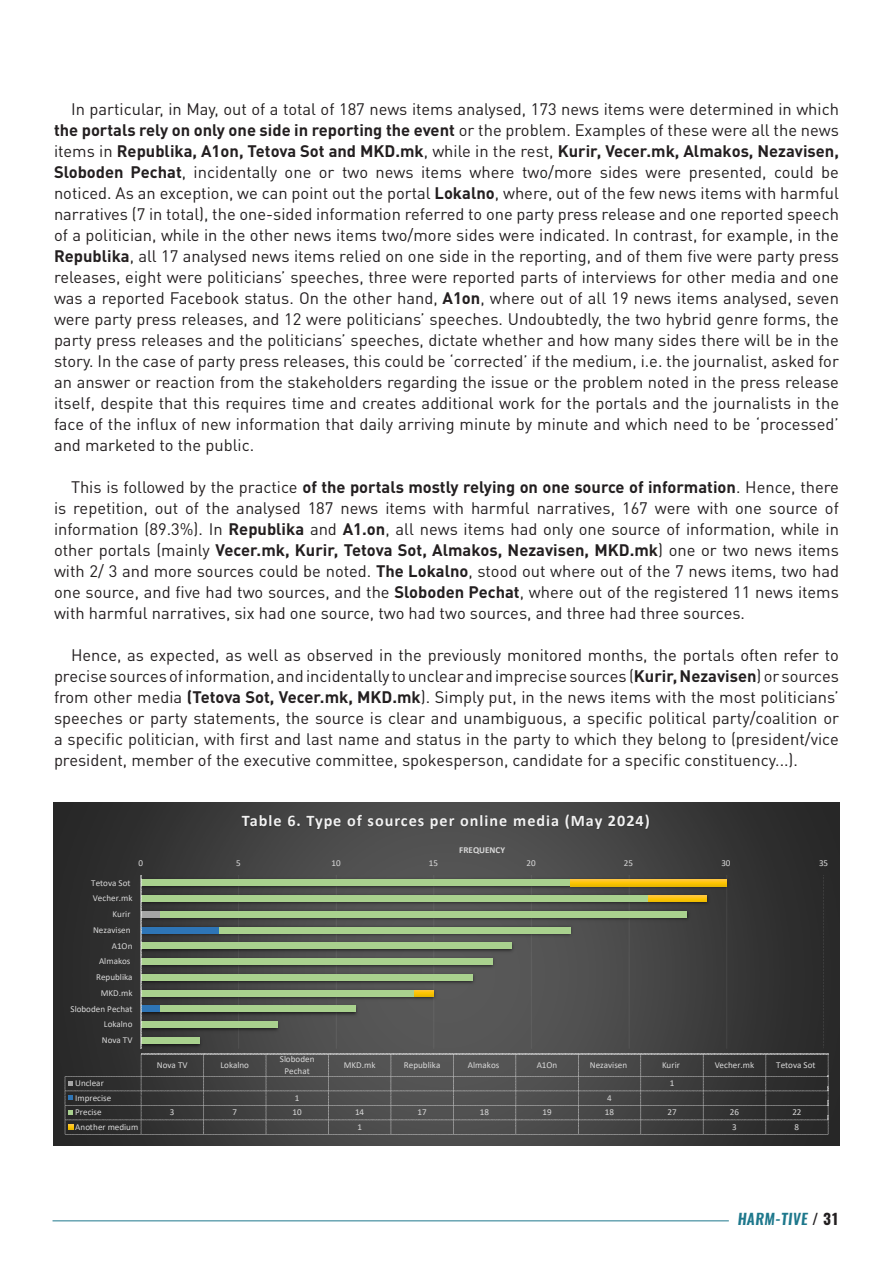
<style>
.page{position:relative;width:893px;height:1263px;background:#fff}
.page>*{position:absolute;margin:0;border:0;box-sizing:border-box;transform-origin:0 0}
.text{font:16.5px/21px "DIN Pro";color:#231f20;text-align:justify}
.t1{font:700 16.2px "Calibri";letter-spacing:.06em;color:#f2f2f2}
.t2{font:italic 600 15px "Oswald";letter-spacing:.03em;color:#1e788c}
.t3{font:9px/15.8px "Calibri";color:#d9d9d9;text-align:right}
.t4{font:700 9px "Calibri";color:#d9d9d9}
.s1{font-weight:700}
.s2{font-weight:700;font-style:normal;color:#231f20}
</style>
<div class="page">
<hr style="left:53px;top:1220px;width:676px;height:1px;background:#1e788c">
<img style="left:54px;top:802px;width:785px;height:343px">
<div style="left:238px;top:875px;width:586px;height:173px;background:#2f2f2f"></div>
<img style="left:140px;top:876px;width:591px;height:173px">
<div style="left:141px;top:911px;width:20px;height:6px;background:#a6a6a6"></div>
<div style="left:141px;top:927px;width:78px;height:6px;background:#2e75b6"></div>
<div style="left:141px;top:1006px;width:20px;height:6px;background:#2e75b6"></div>
<div style="left:141px;top:880px;width:429px;height:6px;background:#a9d18e"></div>
<div style="left:141px;top:895px;width:507px;height:7px;background:#a9d18e"></div>
<div style="left:161px;top:911px;width:526px;height:6px;background:#a9d18e"></div>
<div style="left:219px;top:927px;width:351px;height:6px;background:#a9d18e"></div>
<div style="left:141px;top:943px;width:371px;height:6px;background:#a9d18e"></div>
<div style="left:141px;top:958px;width:351px;height:7px;background:#a9d18e"></div>
<div style="left:141px;top:974px;width:331px;height:6px;background:#a9d18e"></div>
<div style="left:141px;top:990px;width:273px;height:6px;background:#a9d18e"></div>
<div style="left:161px;top:1006px;width:195px;height:6px;background:#a9d18e"></div>
<div style="left:141px;top:1021px;width:137px;height:7px;background:#a9d18e"></div>
<div style="left:141px;top:1037px;width:59px;height:6px;background:#a9d18e"></div>
<img style="left:570px;top:880px;width:156px;height:6px">
<img style="left:648px;top:895px;width:59px;height:7px">
<img style="left:414px;top:990px;width:20px;height:6px">
<img style="left:141px;top:875px;width:1px;height:173px">
<img style="left:141px;top:1054px;width:687px;height:22px">
<img style="left:65px;top:1076px;width:763px;height:59px">
<svg style="left:68px;top:1081px;width:5px;height:5px"></svg>
<svg style="left:68px;top:1095px;width:5px;height:5px"></svg>
<svg style="left:68px;top:1110px;width:5px;height:5px"></svg>
<svg style="left:68px;top:1124px;width:5px;height:5px"></svg>
<img style="left:231px;top:804px;width:432px;height:39px">
<p class="text" style="left:54px;top:98px;width:787px;text-indent:17px">In particular, in May, out of a total of 187 news items analysed, 173 news items were determined in which <span class="s1">the portals rely on only one side in reporting the event</span> or the problem. Examples of these were all the news items in <span class="s1">Republika, A1on, Tetova Sot and MKD.mk</span>, while in the rest, <span class="s1">Kurir, Vecer.mk, Almakos, Nezavisen, Sloboden Pechat</span>, incidentally one or two news items where two/more sides were presented, could be noticed. As an exception, we can point out the portal <span class="s1">Lokalno</span>, where, out of the few news items with harmful narratives (7 in total), the one-sided information referred to one party press release and one reported speech of a politician, while in the other news items two/more sides were indicated. In contrast, for example, in the <span class="s1">Republika</span>, all 17 analysed news items relied on one side in the reporting, and of them five were party press releases, eight were politicians’ speeches, three were reported parts of interviews for other media and one was a reported Facebook status. On the other hand, <span class="s1">A1on</span>, where out of all 19 news items analysed, seven were party press releases, and 12 were politicians’ speeches. Undoubtedly, the two hybrid genre forms, the party press releases and the politicians’ speeches, dictate whether and how many sides there will be in the story. In the case of party press releases, this could be ‘corrected’ if the medium, i.e. the journalist, asked for an answer or reaction from the stakeholders regarding the issue or the problem noted in the press release itself, despite that this requires time and creates additional work for the portals and the journalists in the face of the influx of new information that daily arriving minute by minute and which need to be ‘processed’ and marketed to the public.</p>
<p class="text" style="left:54px;top:476px;width:786px;text-indent:17px">This is followed by the practice <span class="s1">of the portals mostly relying on one source of information</span>. Hence, there is repetition, out of the analysed 187 news items with harmful narratives, 167 were with one source of information (89.3%). In <span class="s1">Republika</span> and <span class="s1">A1.on</span>, all news items had only one source of information, while in other portals (mainly <span class="s1">Vecer.mk, Kurir, Tetova Sot, Almakos, Nezavisen, MKD.mk</span>) one or two news items with 2/ 3 and more sources could be noted. <span class="s1">The Lokalno</span>, stood out where out of the 7 news items, two had one source, and five had two sources, and the <span class="s1">Sloboden Pechat</span>, where out of the registered 11 news items with harmful narratives, six had one source, two had two sources, and three had three sources.</p>
<p class="text" style="left:54px;top:644px;width:786px;text-indent:17px">Hence, as expected, as well as observed in the previously monitored months, the portals often refer to precise sources of information, and incidentally to unclear and imprecise sources (<span class="s1">Kurir, Nezavisen</span>) or sources from other media <span class="s1">(Tetova Sot, Vecer.mk, MKD.mk</span>). Simply put, in the news items with the most politicians’ speeches or party statements, the source is clear and unambiguous, a specific political party/coalition or a specific politician, with first and last name and status in the party to which they belong to (president/vice president, member of the executive committee, spokesperson, candidate for a specific constituency...).</p>
<p class="t1" style="left:242px;top:809px;width:409px">Table 6. Type of sources per online media (May 2024)</p>
<p class="t4" style="left:459px;top:843px;width:47px">FREQUENCY</p>
<p class="t3" style="left:139px;top:855px;width:6px">0</p>
<p class="t3" style="left:236px;top:855px;width:6px">5</p>
<p class="t3" style="left:331px;top:855px;width:11px">10</p>
<p class="t3" style="left:429px;top:855px;width:11px">15</p>
<p class="t3" style="left:526px;top:855px;width:11px">20</p>
<p class="t3" style="left:624px;top:855px;width:11px">25</p>
<p class="t3" style="left:721px;top:855px;width:11px">30</p>
<p class="t3" style="left:819px;top:855px;width:11px">35</p>
<p class="t3" style="left:71px;top:874px;width:64px">Tetova Sot<br>Vecher.mk<br>Kurir<br>Nezavisen<br>A1On<br>Almakos<br>Republika<br>MKD.mk<br>Sloboden Pechat<br>Lokalno<br>Nova TV</p>
<p class="t3" style="left:157px;top:1057px;width:32px">Nova TV</p>
<p class="t3" style="left:220px;top:1057px;width:30px">Lokalno</p>
<p class="t3" style="left:280px;top:1054px;width:36px;line-height:11.1px;text-align:center">Sloboden<br>Pechat</p>
<p class="t3" style="left:344px;top:1057px;width:33px">MKD.mk</p>
<p class="t3" style="left:404px;top:1057px;width:38px">Republika</p>
<p class="t3" style="left:468px;top:1057px;width:33px">Almakos</p>
<p class="t3" style="left:537px;top:1057px;width:22px">A1On</p>
<p class="t3" style="left:590px;top:1057px;width:39px">Nezavisen</p>
<p class="t3" style="left:662px;top:1057px;width:19px">Kurir</p>
<p class="t3" style="left:715px;top:1057px;width:41px">Vecher.mk</p>
<p class="t3" style="left:776px;top:1057px;width:41px">Tetova Sot</p>
<p class="t3" style="left:75px;top:1075px;width:30px">Unclear</p>
<p class="t3" style="left:670px;top:1075px;width:6px">1</p>
<p class="t3" style="left:75px;top:1089px;width:37px">Imprecise</p>
<p class="t3" style="left:295px;top:1090px;width:6px">1</p>
<p class="t3" style="left:607px;top:1090px;width:6px">4</p>
<p class="t3" style="left:75px;top:1104px;width:28px">Precise</p>
<p class="t3" style="left:170px;top:1104px;width:6px">3</p>
<p class="t3" style="left:232px;top:1104px;width:6px">7</p>
<p class="t3" style="left:293px;top:1104px;width:11px">10</p>
<p class="t3" style="left:355px;top:1104px;width:11px">14</p>
<p class="t3" style="left:418px;top:1104px;width:11px">17</p>
<p class="t3" style="left:480px;top:1104px;width:11px">18</p>
<p class="t3" style="left:542px;top:1104px;width:11px">19</p>
<p class="t3" style="left:605px;top:1104px;width:11px">18</p>
<p class="t3" style="left:667px;top:1104px;width:11px">27</p>
<p class="t3" style="left:730px;top:1104px;width:11px">26</p>
<p class="t3" style="left:792px;top:1104px;width:11px">22</p>
<p class="t3" style="left:75px;top:1118px;width:65px">Another medium</p>
<p class="t3" style="left:357px;top:1119px;width:6px">1</p>
<p class="t3" style="left:732px;top:1119px;width:6px">3</p>
<p class="t3" style="left:795px;top:1119px;width:6px">8</p>
<p class="t2" style="left:738px;top:1209px;width:103px">HARM-TIVE <span class="s2">/ 31</span></p>
</div>
